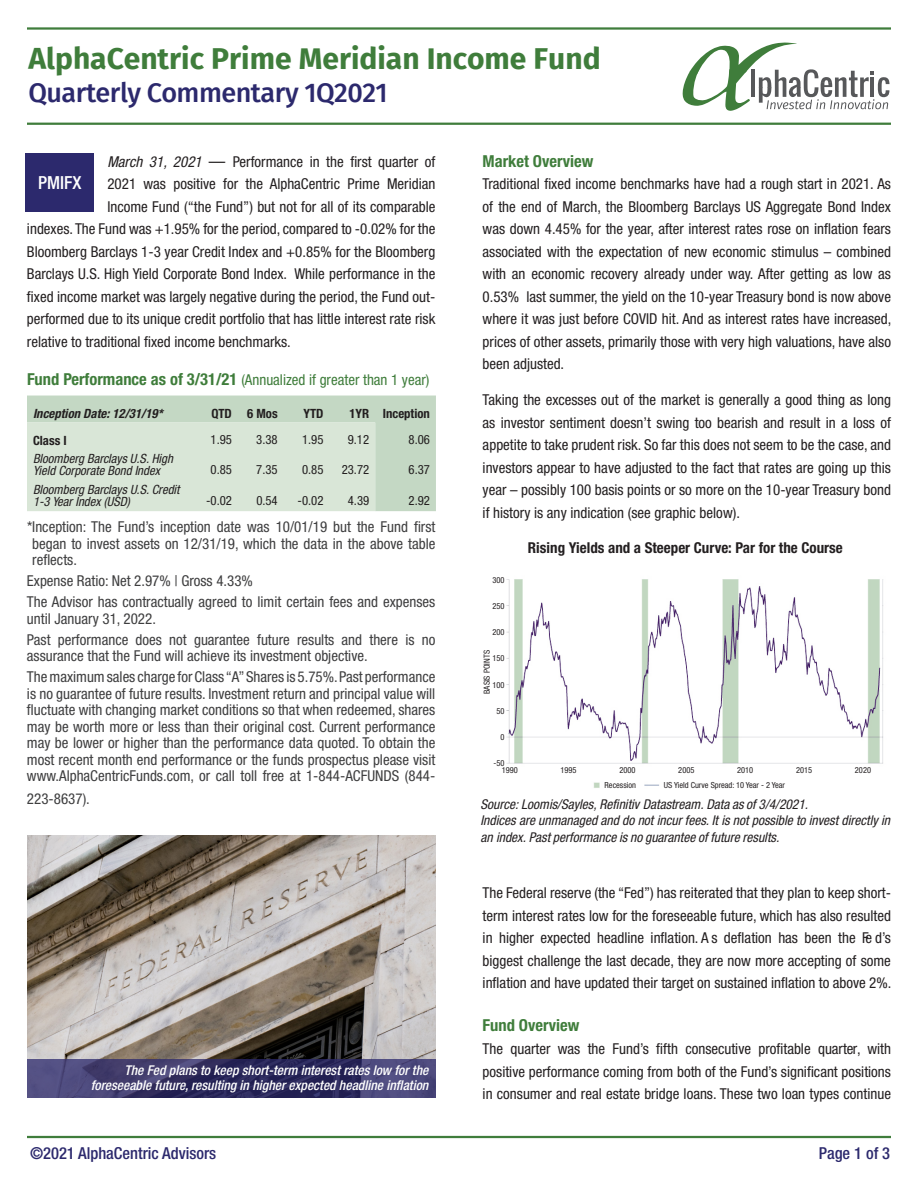
<style>
.page{position:relative;width:918px;height:1188px;background:#fff}
.page>*{position:absolute;margin:0;border:0;box-sizing:border-box;transform-origin:0 0}
.t1{font:700 30px "Fira Sans";color:#3f7d3b}
.t2{font:500 27px "Fira Sans";letter-spacing:-.02em;color:#2c296d}
.t3{font:500 condensed 18px "Helvetica Neue LT Std";color:#fff}
.t4{font:500 condensed 16.5px "Helvetica Neue LT Std";color:#2c296d}
.t5{font:700 condensed 16.5px "Helvetica Neue LT Std";color:#3f7d3b}
.t6{font:condensed 15px/22.5px "Helvetica Neue LT Std";color:#231f20;text-align:justify}
.t7{font:condensed 15px/16.5px "Helvetica Neue LT Std";color:#3e3e3f;text-align:justify}
.t8{font:condensed 15px "Helvetica Neue LT Std";color:#3f7d3b}
.t9{font:700 condensed 15px "Helvetica Neue LT Std";color:#231f20}
.t10{font:italic condensed 13.5px/16.2px "Helvetica Neue LT Std";color:#231f20}
.t11{font:italic 500 condensed 13.5px/15px "Helvetica Neue LT Std";color:#fff;text-align:right}
.t12{font:italic condensed 12.75px/12px "Helvetica Neue LT Std";color:#231f20}
.t13{font:condensed 12.75px "Helvetica Neue LT Std";color:#231f20}
.t14{font:700 condensed 12.75px "Helvetica Neue LT Std";color:#231f20}
.t15{font:italic 700 condensed 12.75px "Helvetica Neue LT Std";color:#231f20}
.t16{font:condensed 8.4px "Helvetica Neue LT Std";color:#231f20}
.s1{font-style:italic}
.s2{font-size:16.5px}
.s3{font-weight:700;font-size:16.5px}
</style>
<div class="page">
<div style="left:26px;top:153px;width:68px;height:59px;background:#2c296d"></div>
<svg style="left:682px;top:42px;width:208px;height:69px"></svg>
<hr style="left:27px;top:123px;width:864px;height:2px;background:#3f7d3b">
<hr style="left:27px;top:27px;width:864px;height:3px;background:#3f7d3b">
<hr style="left:27px;top:1136px;width:864px;height:2px;background:#3f7d3b">
<img style="left:27px;top:836px;width:408px;height:223px">
<svg style="left:27px;top:1059px;width:408px;height:39px;background:#3b376a"></svg>
<div style="left:27px;top:396px;width:409px;height:115px;background:#c4d8c4"></div>
<div style="left:27px;top:423px;width:348px;height:88px;background:#d9e6d7"></div>
<img style="left:506px;top:579px;width:378px;height:209px">
<p class="t1" style="left:28px;top:34px;width:574px">AlphaCentric Prime Meridian Income Fund</p>
<p class="t2" style="left:28px;top:71px;width:361px">Quarterly Commentary 1Q2021</p>
<p class="t6" style="left:107px;top:150px;width:329px"><span class="s1">March 31, 2021</span> <span class="s2">—</span> Performance in the first quarter of</p>
<p class="t6" style="left:107px;top:173px;width:329px">2021 was positive for the AlphaCentric Prime Meridian</p>
<p class="t6" style="left:107px;top:195px;width:329px">Income Fund (“the Fund”) but not for all of its comparable</p>
<p class="t6" style="left:27px;top:218px;width:410px">indexes. The Fund was +1.95% for the period, compared to -0.02% for the</p>
<p class="t6" style="left:27px;top:240px;width:410px">Bloomberg Barclays 1-3 year Credit Index and +0.85% for the Bloomberg</p>
<p class="t6" style="left:27px;top:263px;width:410px">Barclays U.S. High Yield Corporate Bond Index. While performance in the</p>
<p class="t6" style="left:27px;top:285px;width:410px">fixed income market was largely negative during the period, the Fund out-</p>
<p class="t6" style="left:27px;top:308px;width:410px">performed due to its unique credit portfolio that has little interest rate risk</p>
<p class="t6" style="left:27px;top:330px;width:265px">relative to traditional fixed income benchmarks.</p>
<p class="t3" style="left:38px;top:172px;width:45px">PMIFX</p>
<p class="t8" style="left:27px;top:371px;width:404px"><span class="s3">Fund Performance as of 3/31/21</span> (Annualized if greater than 1 year)</p>
<p class="t15" style="left:33px;top:405px;width:131px">Inception Date: 12/31/19*</p>
<p class="t14" style="left:211px;top:405px;width:22px">QTD</p>
<p class="t14" style="left:247px;top:405px;width:32px">6 Mos</p>
<p class="t14" style="left:303px;top:405px;width:22px">YTD</p>
<p class="t14" style="left:349px;top:405px;width:21px">1YR</p>
<p class="t14" style="left:383px;top:405px;width:49px">Inception</p>
<p class="t14" style="left:33px;top:432px;width:35px">Class I</p>
<p class="t13" style="left:211px;top:432px;width:23px">1.95</p>
<p class="t13" style="left:256px;top:432px;width:23px">3.38</p>
<p class="t13" style="left:302px;top:432px;width:23px">1.95</p>
<p class="t13" style="left:348px;top:432px;width:23px">9.12</p>
<p class="t13" style="left:409px;top:432px;width:23px">8.06</p>
<p class="t12" style="left:33px;top:453px;width:141px">Bloomberg Barclays U.S. High<br>Yield Corporate Bond Index</p>
<p class="t13" style="left:211px;top:462px;width:23px">0.85</p>
<p class="t13" style="left:256px;top:462px;width:23px">7.35</p>
<p class="t13" style="left:302px;top:462px;width:23px">0.85</p>
<p class="t13" style="left:342px;top:462px;width:29px">23.72</p>
<p class="t13" style="left:409px;top:462px;width:23px">6.37</p>
<p class="t12" style="left:33px;top:484px;width:148px">Bloomberg Barclays U.S. Credit<br>1-3 Year Index (USD)</p>
<p class="t13" style="left:206px;top:493px;width:27px">-0.02</p>
<p class="t13" style="left:256px;top:493px;width:23px">0.54</p>
<p class="t13" style="left:298px;top:493px;width:27px">-0.02</p>
<p class="t13" style="left:348px;top:493px;width:23px">4.39</p>
<p class="t13" style="left:409px;top:493px;width:23px">2.92</p>
<p class="t7" style="left:32px;top:518px;width:405px;text-indent:-5px">*Inception: The Fund’s inception date was 10/01/19 but the Fund first began to invest assets on 12/31/19, which the data in the above table reflects.</p>
<p class="t7" style="left:27px;top:572px;width:227px">Expense Ratio: Net 2.97% | Gross 4.33%</p>
<p class="t7" style="left:27px;top:594px;width:410px">The Advisor has contractually agreed to limit certain fees and expenses until January 31, 2022.</p>
<p class="t7" style="left:27px;top:631px;width:410px">Past performance does not guarantee future results and there is no assurance that the Fund will achieve its investment objective.</p>
<p class="t7" style="left:27px;top:669px;width:410px">The maximum sales charge for Class “A” Shares is 5.75%. Past performance is no guarantee of future results. Investment return and principal value will fluctuate with changing market conditions so that when redeemed, shares may be worth more or less than their original cost. Current performance may be lower or higher than the performance data quoted. To obtain the most recent month end performance or the funds prospectus please visit www.AlphaCentricFunds.com, or call toll free at 1-844-ACFUNDS (844-</p>
<p class="t7" style="left:27px;top:790px;width:64px">223-8637).</p>
<p class="t11" style="left:91px;top:1062px;width:339px">The Fed plans to keep short-term interest rates low for the foreseeable future, resulting in higher expected headline inflation</p>
<p class="t5" style="left:483px;top:151px;width:112px">Market Overview</p>
<p class="t6" style="left:483px;top:173px;width:410px">Traditional fixed income benchmarks have had a rough start in 2021. As of the end of March, the Bloomberg Barclays US Aggregate Bond Index was down 4.45% for the year, after interest rates rose on inflation fears associated with the expectation of new economic stimulus – combined with an economic recovery already under way. After getting as low as 0.53% last summer, the yield on the 10-year Treasury bond is now above where it was just before COVID hit. And as interest rates have increased, prices of other assets, primarily those with very high valuations, have also been adjusted.</p>
<p class="t6" style="left:483px;top:389px;width:410px">Taking the excesses out of the market is generally a good thing as long as investor sentiment doesn’t swing too bearish and result in a loss of appetite to take prudent risk. So far this does not seem to be the case, and investors appear to have adjusted to the fact that rates are going up this year – possibly 100 basis points or so more on the 10-year Treasury bond if history is any indication (see graphic below).</p>
<p class="t9" style="left:528px;top:539px;width:316px">Rising Yields and a Steeper Curve: Par for the Course</p>
<p class="t16" style="left:492px;top:575px;width:14px">300</p>
<p class="t16" style="left:492px;top:601px;width:14px">250</p>
<p class="t16" style="left:492px;top:627px;width:14px">200</p>
<p class="t16" style="left:492px;top:654px;width:14px">150</p>
<p class="t16" style="left:492px;top:680px;width:14px">100</p>
<p class="t16" style="left:497px;top:706px;width:10px">50</p>
<p class="t16" style="left:501px;top:732px;width:6px">0</p>
<p class="t16" style="left:494px;top:758px;width:12px">-50</p>
<p class="t16" style="left:482px;top:694px;width:45px;rotate:-90deg">BASIS POINTS</p>
<p class="t16" style="left:502px;top:765px;width:18px">1990</p>
<p class="t16" style="left:561px;top:765px;width:18px">1995</p>
<p class="t16" style="left:619px;top:765px;width:18px">2000</p>
<p class="t16" style="left:678px;top:765px;width:18px">2005</p>
<p class="t16" style="left:737px;top:765px;width:18px">2010</p>
<p class="t16" style="left:796px;top:765px;width:18px">2015</p>
<p class="t16" style="left:855px;top:765px;width:18px">2020</p>
<p class="t16" style="left:605px;top:780px;width:33px">Recession</p>
<p class="t16" style="left:664px;top:780px;width:123px">US Yield Curve Spread: 10 Year - 2 Year</p>
<p class="t10" style="left:481px;top:797px;width:411px">Source: Loomis/Sayles, Refinitiv Datastream. Data as of 3/4/2021.<br>Indices are unmanaged and do not incur fees. It is not possible to invest directly in an index. Past performance is no guarantee of future results.</p>
<p class="t6" style="left:483px;top:881px;width:410px">The Federal reserve (the “Fed”) has reiterated that they plan to keep short&shy;term interest rates low for the foreseeable future, which has also resulted in higher expected headline inflation. A s deflation has been the Fe d’s biggest challenge the last decade, they are now more accepting of some inflation and have updated their target on sustained inflation to above 2%.</p>
<p class="t5" style="left:483px;top:1015px;width:98px">Fund Overview</p>
<p class="t6" style="left:483px;top:1037px;width:410px">The quarter was the Fund’s fifth consecutive profitable quarter, with positive performance coming from both of the Fund’s significant positions in consumer and real estate bridge loans. These two loan types continue</p>
<p class="t4" style="left:30px;top:1143px;width:188px">©2021 AlphaCentric Advisors</p>
<p class="t4" style="left:819px;top:1143px;width:73px">Page 1 of 3</p>
</div>
